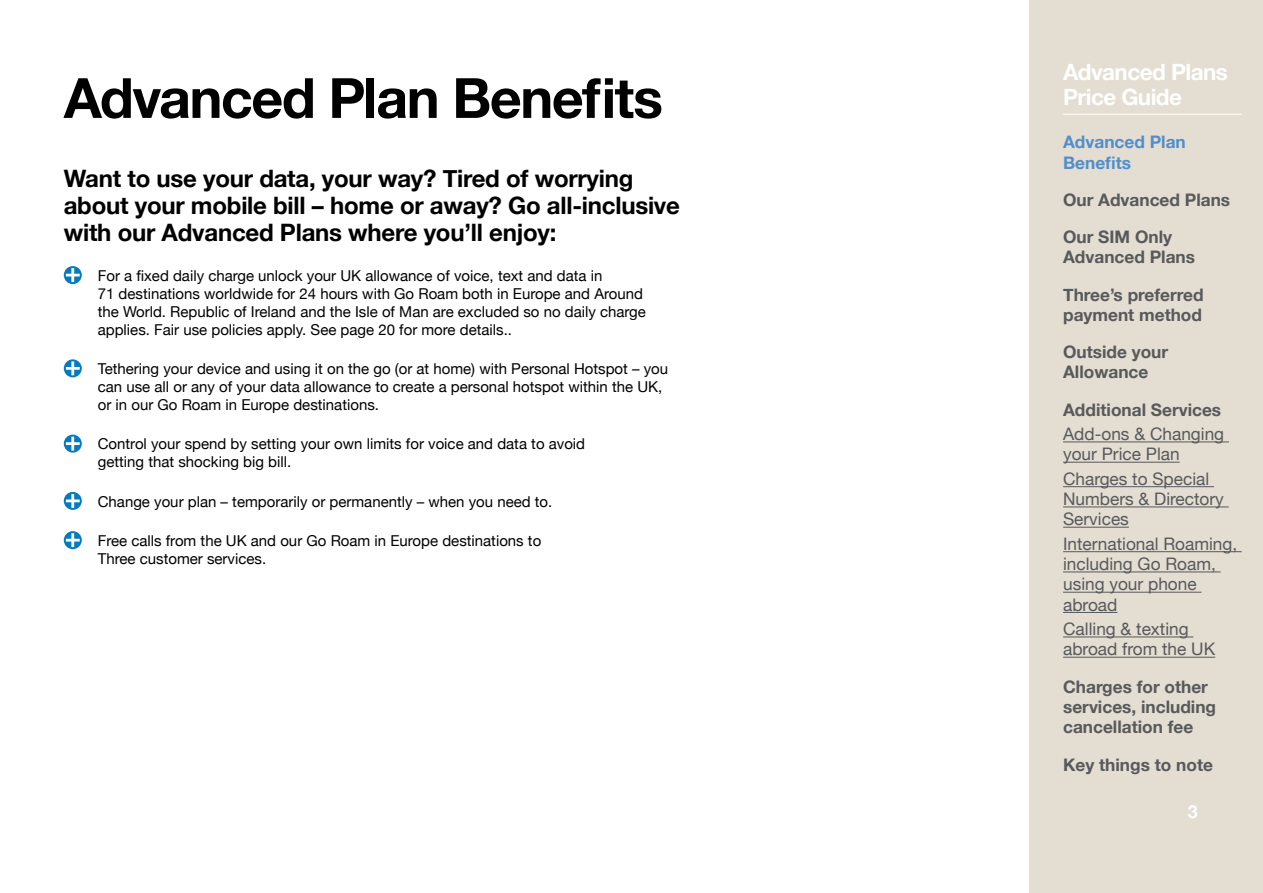
<style>
.page{position:relative;width:1263px;height:893px;background:#fff}
.page>*{position:absolute;margin:0;border:0;box-sizing:border-box;transform-origin:0 0}
.t1{font:700 55.5px "Helvetica Neue";letter-spacing:-.025em;color:#000}
.t2{font:700 24px/27px "Helvetica Neue";letter-spacing:-.01em;color:#000}
.t3{font:700 22.5px "Helvetica Neue";letter-spacing:-.025em;color:#fff}
.t4{font:700 18px "Helvetica Neue";color:#fff}
.t5{font:700 17.25px/37.2px "Helvetica Neue";color:#58595b}
.t6{font:17.25px/20.2px "Helvetica Neue";color:#58595b}
.t7{font:700 17.25px/20.2px "Helvetica Neue";color:#528ecb}
.t8{font:15px/18px "Helvetica Neue";color:#000}
</style>
<div class="page">
<div style="left:1029px;top:0;width:234px;height:893px;background:#e3ddd2"></div>
<hr style="left:1063px;top:114px;width:179px;height:1px;background:#fff">
<svg style="left:64px;top:266px;width:18px;height:18px"></svg>
<svg style="left:64px;top:359px;width:18px;height:18px"></svg>
<svg style="left:64px;top:435px;width:18px;height:18px"></svg>
<svg style="left:64px;top:492px;width:18px;height:18px"></svg>
<svg style="left:64px;top:531px;width:18px;height:18px"></svg>
<hr style="left:1063px;top:441px;width:166px;height:1px;background:#58595b">
<hr style="left:1063px;top:462px;width:117px;height:1px;background:#58595b">
<hr style="left:1063px;top:486px;width:151px;height:1px;background:#58595b">
<hr style="left:1063px;top:506px;width:166px;height:1px;background:#58595b">
<hr style="left:1063px;top:527px;width:66px;height:1px;background:#58595b">
<hr style="left:1063px;top:551px;width:179px;height:1px;background:#58595b">
<hr style="left:1063px;top:571px;width:158px;height:1px;background:#58595b">
<hr style="left:1063px;top:592px;width:138px;height:1px;background:#58595b">
<hr style="left:1063px;top:612px;width:54px;height:1px;background:#58595b">
<hr style="left:1063px;top:636px;width:130px;height:1px;background:#58595b">
<hr style="left:1063px;top:657px;width:152px;height:1px;background:#58595b">
<h3 class="t3" style="left:1063px;top:54px;width:166px">Advanced Plans</h3>
<h1 class="t1" style="left:64px;top:55px;width:601px">Advanced Plan Benefits</h1>
<h3 class="t3" style="left:1063px;top:80px;width:120px">Price Guide</h3>
<h2 class="t2" style="left:64px;top:166px;width:618px">Want to use your data, your way? Tired of worrying about your mobile bill – home or away? Go all-inclusive with our Advanced Plans where you’ll enjoy:</h2>
<p class="t8" style="left:98px;top:267px;width:549px">For a fixed daily charge unlock your UK allowance of voice, text and data in<br>71 destinations worldwide for 24 hours with Go Roam both in Europe and Around the World. Republic of Ireland and the Isle of Man are excluded so no daily charge applies. Fair use policies apply. See page 20 for more details..</p>
<p class="t8" style="left:98px;top:360px;width:572px">Tethering your device and using it on the go (or at home) with Personal Hotspot – you can use all or any of your data allowance to create a personal hotspot within the UK, or in our Go Roam in Europe destinations.</p>
<p class="t8" style="left:98px;top:436px;width:489px">Control your spend by setting your own limits for voice and data to avoid getting that shocking big bill.</p>
<p class="t8" style="left:98px;top:493px;width:456px">Change your plan – temporarily or permanently – when you need to.</p>
<p class="t8" style="left:98px;top:532px;width:445px">Free calls from the UK and our Go Roam in Europe destinations to<br>Three customer services.</p>
<p class="t7" style="left:1063px;top:133px;width:124px">Advanced Plan<br>Benefits</p>
<p class="t5" style="left:1063px;top:182px;width:169px">Our Advanced Plans<br>Our SIM Only</p>
<p class="t5" style="left:1063px;top:239px;width:142px">Advanced Plans<br>Three’s preferred</p>
<p class="t5" style="left:1063px;top:297px;width:140px">payment method<br>Outside your</p>
<p class="t5" style="left:1063px;top:354px;width:160px">Allowance<br>Additional Services</p>
<p class="t6" style="left:1063px;top:425px;width:163px">Add-ons &amp; Changing your Price Plan</p>
<p class="t6" style="left:1063px;top:470px;width:162px">Charges to Special<br>Numbers &amp; Directory<br>Services</p>
<p class="t6" style="left:1063px;top:535px;width:176px">International Roaming, including Go Roam, using your phone abroad</p>
<p class="t6" style="left:1063px;top:620px;width:154px">Calling &amp; texting abroad from the UK</p>
<p class="t5" style="left:1063px;top:677px;width:154px;line-height:20.2px">Charges for other services, including cancellation fee</p>
<p class="t5" style="left:1063px;top:746px;width:151px">Key things to note</p>
<p class="t4" style="left:1188px;top:797px;width:12px">3</p>
</div>
